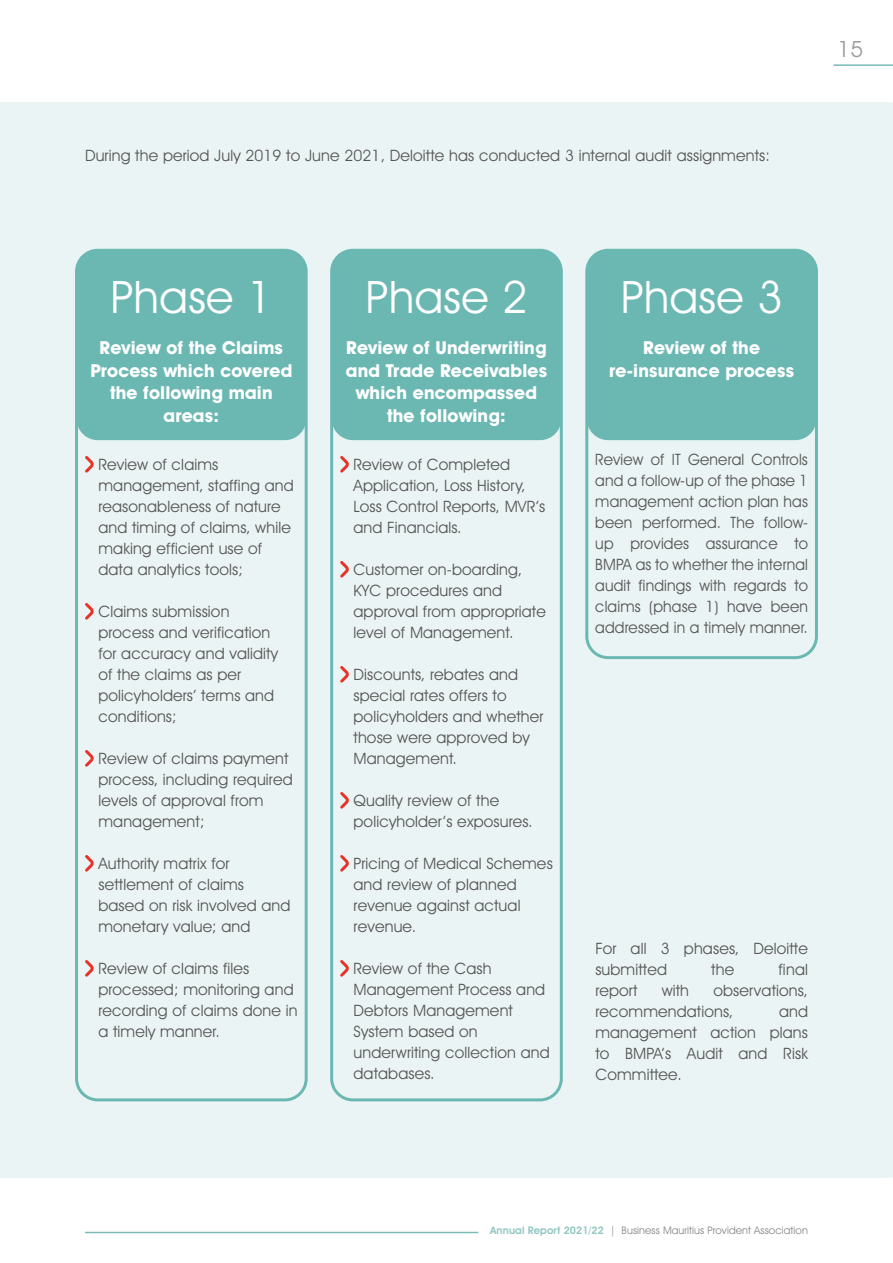
<style>
.page{position:relative;width:893px;height:1263px;background:#fff}
.page>*{position:absolute;margin:0;border:0;box-sizing:border-box;transform-origin:0 0}
.t1{font:45px "Avant Garde IT Cby BT";letter-spacing:.01em;color:#fff}
.t2{font:22.5px "Avant Garde IT Cby BT";color:#9d9d9c}
.t3{font:700 18px/22.5px "Avant Garde IT Cby BT";letter-spacing:.01em;color:#fff;text-align:center}
.t4{font:15.75px/21px "Avant Garde IT Cby BT";letter-spacing:.01em;color:#575756}
.t5{font:10.5px "Avant Garde IT Cby BT";letter-spacing:.01em;color:#878787}
.s1{font-weight:600;color:#91c6c2}
</style>
<div class="page">
<div style="left:0;top:102px;width:893px;height:1076px;background:#ebf4f4"></div>
<div style="left:75px;top:249px;width:233px;height:852px;border:3px solid #6bb8b3;border-radius:21px"></div>
<div style="left:77px;top:250px;width:229px;height:190px;background:#6bb8b3;border-radius:21px"></div>
<svg style="left:82px;top:453px;width:15px;height:22px"></svg>
<svg style="left:82px;top:600px;width:15px;height:22px"></svg>
<svg style="left:82px;top:747px;width:15px;height:22px"></svg>
<svg style="left:82px;top:852px;width:15px;height:22px"></svg>
<svg style="left:82px;top:957px;width:15px;height:22px"></svg>
<div style="left:330px;top:249px;width:233px;height:852px;border:3px solid #6bb8b3;border-radius:21px"></div>
<div style="left:332px;top:250px;width:229px;height:190px;background:#6bb8b3;border-radius:21px"></div>
<svg style="left:337px;top:453px;width:15px;height:22px"></svg>
<svg style="left:337px;top:558px;width:15px;height:22px"></svg>
<svg style="left:337px;top:663px;width:15px;height:22px"></svg>
<svg style="left:337px;top:789px;width:15px;height:22px"></svg>
<svg style="left:337px;top:852px;width:15px;height:22px"></svg>
<svg style="left:337px;top:957px;width:15px;height:22px"></svg>
<div style="left:585px;top:249px;width:233px;height:410px;border:3px solid #6bb8b3;border-radius:21px"></div>
<div style="left:587px;top:250px;width:229px;height:190px;background:#6bb8b3;border-radius:21px"></div>
<hr style="left:833px;top:64px;width:60px;height:2px;background:#79bcb8">
<hr style="left:85px;top:1232px;width:393px;height:1px;background:#79bcb8">
<p class="t4" style="left:85px;top:145px;width:686px">During the period July 2019 to June 2021, Deloitte has conducted 3 internal audit assignments:</p>
<h2 class="t2" style="left:838px;top:35px;width:27px">15</h2>
<h1 class="t1" style="left:111px;top:270px;width:163px">Phase 1</h1>
<p class="t3" style="left:90px;top:336px;width:203px">Review of the Claims<br>Process which covered the following main areas:</p>
<p class="t4" style="left:98px;top:453px;width:197px">Review of claims management, staffing and reasonableness of nature and timing of claims, while making efficient use of data analytics tools;</p>
<p class="t4" style="left:98px;top:600px;width:181px">Claims submission process and verification for accuracy and validity of the claims as per policyholders’ terms and conditions;</p>
<p class="t4" style="left:98px;top:747px;width:196px">Review of claims payment process, including required levels of approval from management;</p>
<p class="t4" style="left:98px;top:852px;width:194px">Authority matrix for settlement of claims based on risk involved and monetary value; and</p>
<p class="t4" style="left:98px;top:957px;width:201px">Review of claims files processed; monitoring and recording of claims done in a timely manner.</p>
<h1 class="t1" style="left:366px;top:270px;width:163px">Phase 2</h1>
<p class="t3" style="left:346px;top:336px;width:203px">Review of Underwriting and Trade Receivables which encompassed the following:</p>
<p class="t4" style="left:354px;top:453px;width:193px">Review of Completed<br>Application, Loss History,<br>Loss Control Reports, MVR’s and Financials.</p>
<p class="t4" style="left:354px;top:558px;width:194px">Customer on-boarding,<br>KYC procedures and approval from appropriate level of Management.</p>
<p class="t4" style="left:354px;top:663px;width:191px">Discounts, rebates and special rates offers to policyholders and whether those were approved by<br>Management.</p>
<p class="t4" style="left:354px;top:789px;width:181px">Quality review of the policyholder’s exposures.</p>
<p class="t4" style="left:354px;top:852px;width:201px">Pricing of Medical Schemes and review of planned revenue against actual revenue.</p>
<p class="t4" style="left:354px;top:957px;width:198px">Review of the Cash<br>Management Process and<br>Debtors Management<br>System based on underwriting collection and databases.</p>
<h1 class="t1" style="left:621px;top:270px;width:163px">Phase 3</h1>
<p class="t3" style="left:609px;top:336px;width:187px">Review of the re-insurance process</p>
<p class="t4" style="left:595px;top:449px;width:214px;text-align:justify">Review of IT General Controls and a follow-up of the phase 1 management action plan has been performed. The follow&shy;up provides assurance to BMPA as to whether the internal audit findings with regards to claims (phase 1) have been addressed in a timely manner.</p>
<p class="t4" style="left:595px;top:938px;width:214px">For all 3 phases, Deloitte submitted</p>
<p class="t4" style="left:711px;top:959px;width:24px">the</p>
<p class="t4" style="left:779px;top:959px;width:31px">final</p>
<p class="t4" style="left:595px;top:980px;width:43px">report</p>
<p class="t4" style="left:662px;top:980px;width:29px">with</p>
<p class="t4" style="left:595px;top:980px;width:214px;text-indent:118px">observations, recommendations,</p>
<p class="t4" style="left:595px;top:1001px;width:214px;text-align:justify;text-indent:184px">and management action plans to BMPA’s Audit and Risk Committee.</p>
<p class="t5" style="left:490px;top:1224px;width:319px"><span class="s1">Annual Report 2021/22</span> | Business Mauritius Provident Association</p>
</div>
